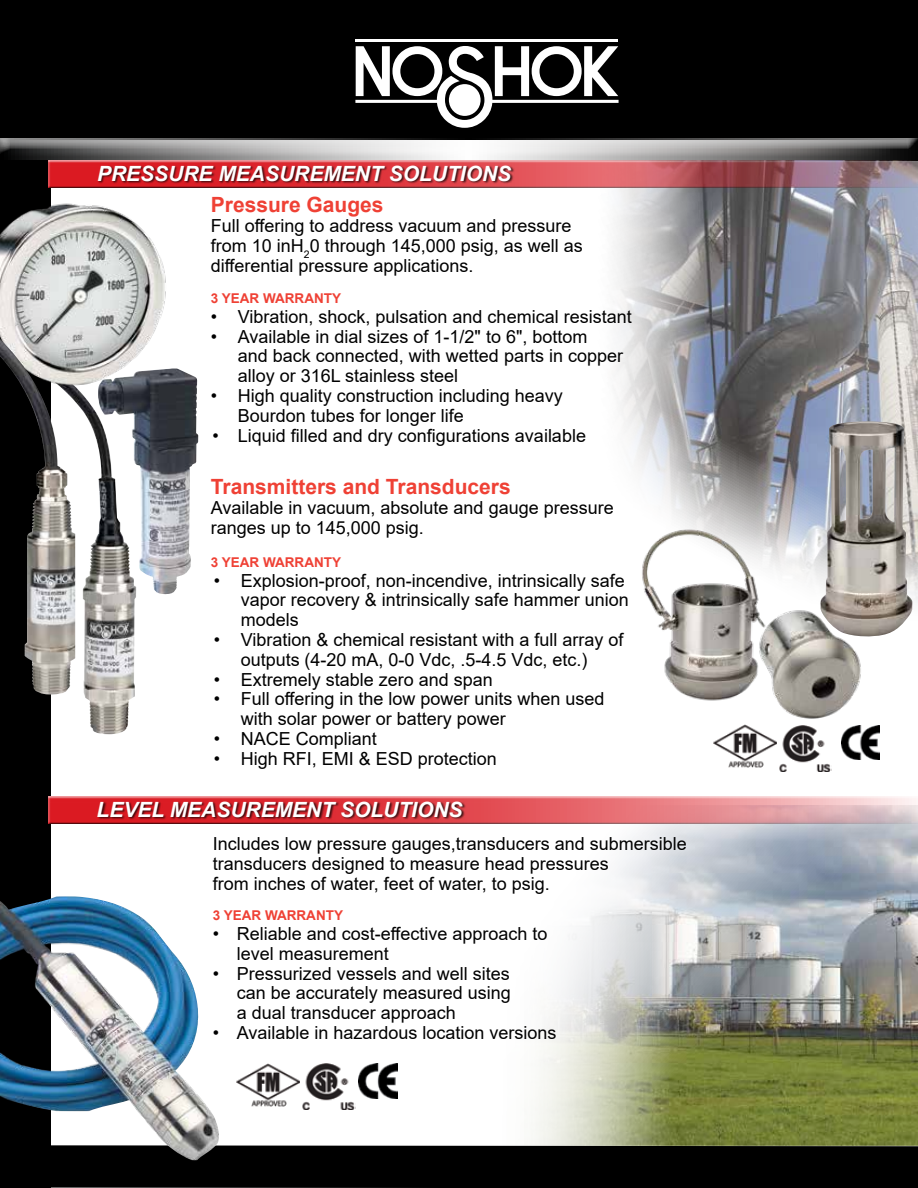
<style>
.page{position:relative;width:918px;height:1188px;background:#fff}
.page>*{position:absolute;margin:0;border:0;box-sizing:border-box;transform-origin:0 0}
.t1{font:italic 700 21px "Arial";color:#fff}
.t2{font:700 21px "Arial";color:#ef4135}
.t3{font:18px/19.8px "Arial";color:#000}
.t4{font:700 13.5px "Arial";color:#ef4135}
</style>
<div class="page">
<div style="left:0;top:0;width:918px;height:140px;background:#000"></div>
<div style="left:0;top:137px;width:918px;height:20px;background:#fff;opacity:.75"></div>
<div style="left:0;top:139px;width:918px;height:23px;background:#000;opacity:.75"></div>
<div style="left:51px;top:1145px;width:867px;height:43px;background:#000"></div>
<div style="left:0;top:160px;width:51px;height:1028px;background:#000"></div>
<hr style="left:356px;top:40px;width:262px;height:2px;background:#fff">
<svg style="left:355px;top:46px;width:264px;height:82px"></svg>
<div style="left:449px;top:84px;width:32px;height:32px;background:#fff;border-radius:50%"></div>
<img style="left:614px;top:189px;width:304px;height:421px">
<img style="left:479px;top:825px;width:439px;height:321px">
<img style="left:75px;top:427px;width:61px;height:307px">
<img style="left:98px;top:427px;width:100px;height:167px">
<img style="left:0;top:203px;width:198px;height:224px">
<img style="left:236px;top:1063px;width:64px;height:43px">
<img style="left:359px;top:1064px;width:39px;height:35px">
<img style="left:302px;top:1064px;width:53px;height:46px">
<img style="left:0;top:896px;width:221px;height:264px">
<div style="left:48px;top:159px;width:870px;height:30px;background:#fff;opacity:.75"></div>
<div style="left:48px;top:160px;width:870px;height:29px;background:#000;opacity:.75"></div>
<div style="left:98px;top:165px;width:417px;height:19px;background:#000;opacity:.75"></div>
<div style="left:48px;top:796px;width:870px;height:29px;background:#000;opacity:.75"></div>
<div style="left:97px;top:801px;width:369px;height:19px;background:#000;opacity:.75"></div>
<img style="left:635px;top:528px;width:226px;height:191px">
<img style="left:820px;top:421px;width:92px;height:217px">
<img style="left:0;top:339px;width:75px;height:356px">
<img style="left:713px;top:724px;width:64px;height:44px">
<img style="left:841px;top:725px;width:39px;height:35px">
<img style="left:779px;top:725px;width:53px;height:46px">
<p class="t1" style="left:97px;top:159px;width:416px">PRESSURE MEASUREMENT SOLUTIONS</p>
<p class="t2" style="left:211px;top:190px;width:174px">Pressure Gauges</p>
<p class="t3" style="left:211px;top:216px;width:374px">Full offering to address vacuum and pressure from 10 inH<sub>2</sub>0 through 145,000 psig, as well as differential pressure applications.</p>
<p class="t4" style="left:211px;top:289px;width:132px">3 YEAR WARRANTY</p>
<p class="t3" style="left:211px;top:306px;width:422px">• Vibration, shock, pulsation and chemical resistant</p>
<p class="t3" style="left:238px;top:326px;width:387px;text-indent:-27px">• Available in dial sizes of 1-1/2" to 6", bottom<br>and back connected, with wetted parts in copper alloy or 316L stainless steel</p>
<p class="t3" style="left:238px;top:386px;width:327px;text-indent:-27px">• High quality construction including heavy<br>Bourdon tubes for longer life</p>
<p class="t3" style="left:212px;top:425px;width:375px">• Liquid filled and dry configurations available</p>
<p class="t2" style="left:211px;top:472px;width:301px">Transmitters and Transducers</p>
<p class="t3" style="left:211px;top:498px;width:404px">Available in vacuum, absolute and gauge pressure ranges up to 145,000 psig.</p>
<p class="t4" style="left:211px;top:552px;width:132px">3 YEAR WARRANTY</p>
<p class="t3" style="left:241px;top:570px;width:390px;text-indent:-27px">• Explosion-proof, non-incendive, intrinsically safe vapor recovery &amp; intrinsically safe hammer union models</p>
<p class="t3" style="left:214px;top:630px;width:411px;text-align:center">• Vibration &amp; chemical resistant with a full array of outputs (4-20 mA, 0-0 Vdc, .5-4.5 Vdc, etc.)</p>
<p class="t3" style="left:214px;top:669px;width:281px">• Extremely stable zero and span</p>
<p class="t3" style="left:241px;top:689px;width:365px;text-indent:-27px">• Full offering in the low power units when used with solar power or battery power</p>
<p class="t3" style="left:214px;top:729px;width:165px">• NACE Compliant</p>
<p class="t3" style="left:214px;top:748px;width:285px">• High RFI, EMI &amp; ESD protection</p>
<p class="t1" style="left:97px;top:795px;width:367px">LEVEL MEASUREMENT SOLUTIONS</p>
<p class="t3" style="left:213px;top:834px;width:476px">Includes low pressure gauges,transducers and submersible transducers designed to measure head pressures<br>from inches of water, feet of water, to psig.</p>
<p class="t4" style="left:213px;top:906px;width:132px">3 YEAR WARRANTY</p>
<p class="t3" style="left:237px;top:924px;width:312px;text-indent:-24px">• Reliable and cost-effective approach to level measurement</p>
<p class="t3" style="left:237px;top:963px;width:276px;text-align:justify;text-indent:-24px">• Pressurized vessels and well sites can be accurately measured using a dual transducer approach</p>
<p class="t3" style="left:213px;top:1023px;width:345px">• Available in hazardous location versions</p>
</div>
